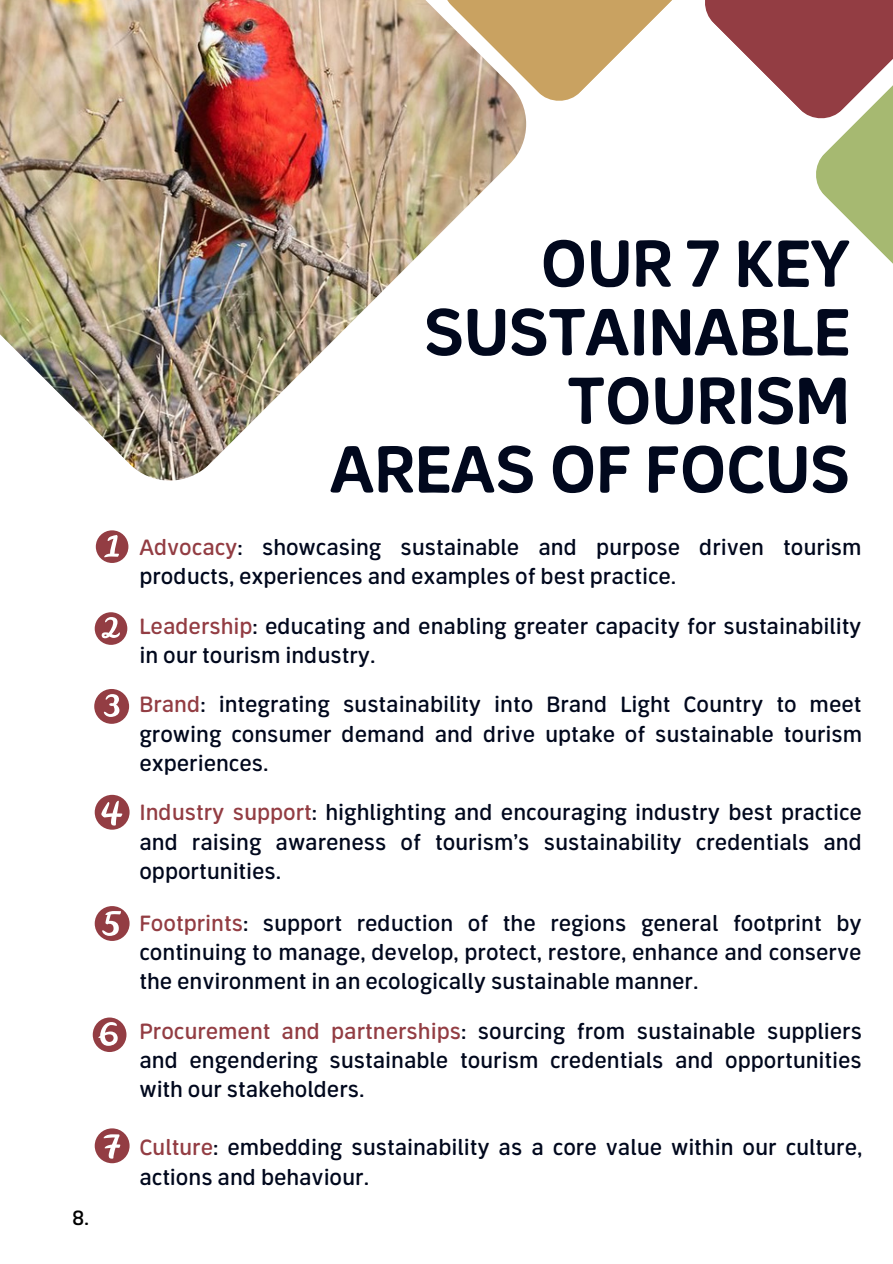
<style>
.page{position:relative;width:893px;height:1264px;background:#fff}
.page>*{position:absolute;margin:0;border:0;box-sizing:border-box;transform-origin:0 0}
.t1{font:700 63px/68.6px "Aventra";color:#01081d;text-align:right}
.t2{font:21px/29.2px "Aventra";color:#01081d;text-align:justify}
.t3{font:19.5px "Aventra";color:#000}
.s1{color:#933d43}
</style>
<div class="page">
<img style="left:0;top:0;width:430px;height:480px">
<svg style="left:430px;top:0;width:462px;height:263px"></svg>
<svg style="left:96px;top:530px;width:32px;height:33px"></svg>
<svg style="left:95px;top:612px;width:32px;height:33px"></svg>
<svg style="left:94px;top:689px;width:35px;height:34px"></svg>
<svg style="left:95px;top:794px;width:35px;height:35px"></svg>
<svg style="left:95px;top:906px;width:35px;height:34px"></svg>
<svg style="left:93px;top:1017px;width:33px;height:35px"></svg>
<svg style="left:95px;top:1128px;width:35px;height:35px"></svg>
<p class="t3" style="left:73px;top:1206px;width:18px">8.</p>
<h1 class="t1" style="left:330px;top:230px;width:521px">OUR 7 KEY<br>SUSTAINABLE<br>TOURISM<br>AREAS OF FOCUS</h1>
<p class="t2" style="left:139px;top:533px;width:723px"><span class="s1">Advocacy</span>: showcasing sustainable and purpose driven tourism products, experiences and examples of best practice.</p>
<p class="t2" style="left:139px;top:611px;width:723px"><span class="s1">Leadership</span>: educating and enabling greater capacity for sustainability in our tourism industry.</p>
<p class="t2" style="left:139px;top:690px;width:724px"><span class="s1">Brand</span>: integrating sustainability into Brand Light Country to meet growing consumer demand and drive uptake of sustainable tourism experiences.</p>
<p class="t2" style="left:139px;top:798px;width:724px"><span class="s1">Industry support</span>: highlighting and encouraging industry best practice and raising awareness of tourism’s sustainability credentials and opportunities.</p>
<p class="t2" style="left:139px;top:908px;width:723px"><span class="s1">Footprints</span>: support reduction of the regions general footprint by continuing to manage, develop, protect, restore, enhance and conserve the environment in an ecologically sustainable manner.</p>
<p class="t2" style="left:139px;top:1016px;width:724px"><span class="s1">Procurement and partnerships</span>: sourcing from sustainable suppliers and engendering sustainable tourism credentials and opportunities with our stakeholders.</p>
<p class="t2" style="left:139px;top:1133px;width:724px"><span class="s1">Culture</span>: embedding sustainability as a core value within our culture, actions and behaviour.</p>
</div>
